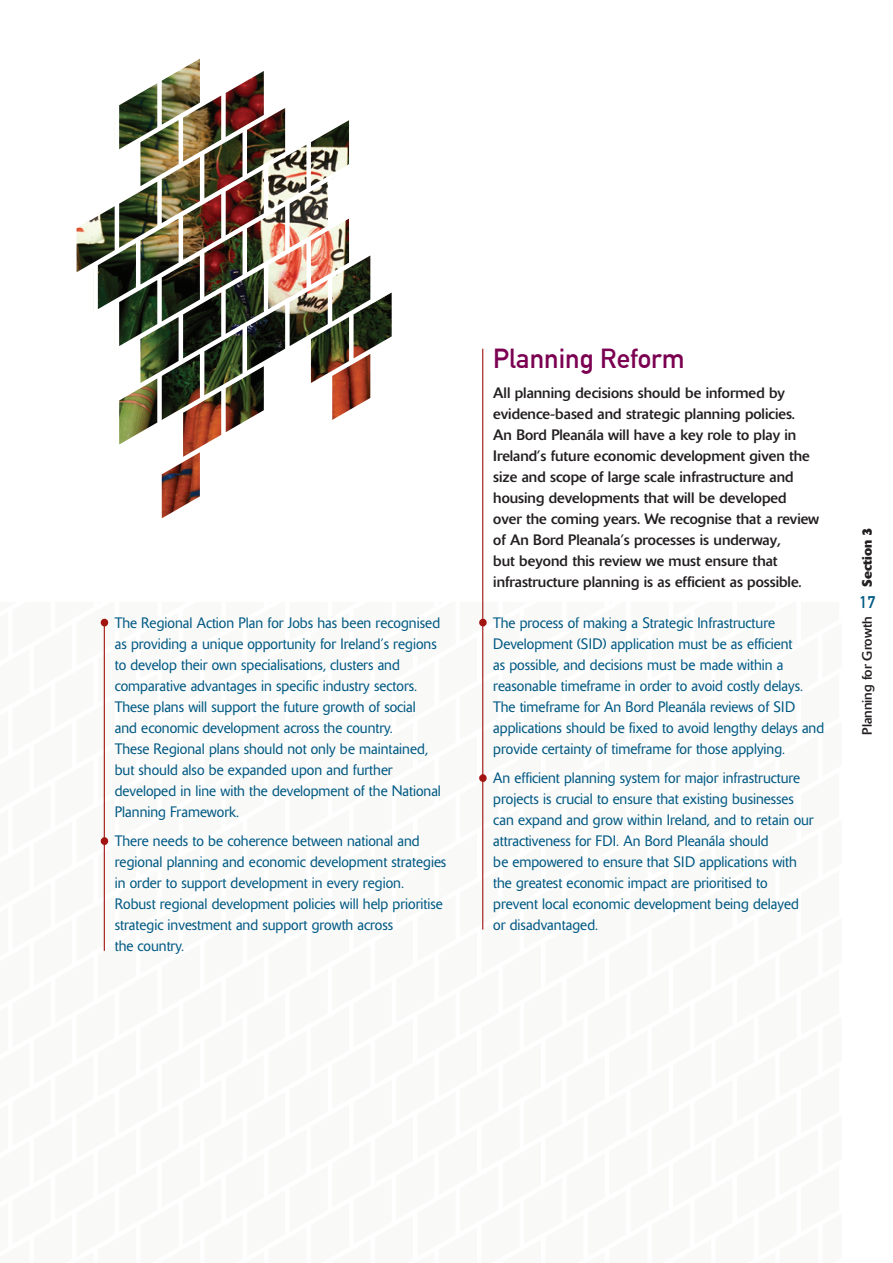
<style>
.page{position:relative;width:893px;height:1263px;background:#fff}
.page>*{position:absolute;margin:0;border:0;box-sizing:border-box;transform-origin:0 0}
.t1{font:700 27px "DIN Alternate";color:#7b0051}
.t2{font:700 16.5px "DIN Alternate";color:#005983}
.t3{font:300 15px/21px "Delta";color:#005983;scale:.96 1}
.t4{font:15px/21px "Delta";color:#231f20}
.t5{font:13.5px "Delta";color:#231f20}
.t6{font:700 13.5px "Delta";color:#231f20}
.s1{font-weight:700;color:#a1140f}
</style>
<div class="page">
<svg style="left:76px;top:58px;width:411px;height:893px"></svg>
<div style="left:479px;top:619px;width:8px;height:7px;border:3px solid #a1140f;border-radius:50%"></div>
<div style="left:479px;top:774px;width:8px;height:8px;border:3px solid #a1140f;border-radius:50%"></div>
<div style="left:101px;top:619px;width:7px;height:7px;border:3px solid #a1140f;border-radius:50%"></div>
<div style="left:101px;top:837px;width:7px;height:8px;border:3px solid #a1140f;border-radius:50%"></div>
<hr style="left:104px;top:624px;width:1px;height:327px;background:#a1140f">
<hr style="left:482px;top:349px;width:1px;height:580px;background:#a1140f">
<p class="t3" style="left:115px;top:612px;width:341px;text-indent:-13px"><span class="s1">•</span> The Regional Action Plan for Jobs has been recognised as providing a unique opportunity for Ireland’s regions to develop their own specialisations, clusters and comparative advantages in specific industry sectors.<br>These plans will support the future growth of social and economic development across the country.<br>These Regional plans should not only be maintained, but should also be expanded upon and further developed in line with the development of the National Planning Framework.</p>
<p class="t3" style="left:115px;top:831px;width:347px;text-indent:-13px"><span class="s1">•</span> There needs to be coherence between national and regional planning and economic development strategies in order to support development in every region.<br>Robust regional development policies will help prioritise strategic investment and support growth across<br>the country.</p>
<h1 class="t1" style="left:493px;top:338px;width:193px">Planning Reform</h1>
<p class="t4" style="left:493px;top:382px;width:327px">All planning decisions should be informed by evidence-based and strategic planning policies.<br>An Bord Pleanála will have a key role to play in Ireland’s future economic development given the size and scope of large scale infrastructure and housing developments that will be developed<br>over the coming years. We recognise that a review of An Bord Pleanala’s processes is underway,<br>but beyond this review we must ensure that infrastructure planning is as efficient as possible.</p>
<p class="t3" style="left:493px;top:612px;width:346px;text-indent:-13px"><span class="s1">•</span> The process of making a Strategic Infrastructure Development (SID) application must be as efficient<br>as possible, and decisions must be made within a reasonable timeframe in order to avoid costly delays.<br>The timeframe for An Bord Pleanála reviews of SID applications should be fixed to avoid lengthy delays and provide certainty of timeframe for those applying.</p>
<p class="t3" style="left:493px;top:768px;width:335px;text-indent:-13px"><span class="s1">•</span> An efficient planning system for major infrastructure projects is crucial to ensure that existing businesses can expand and grow within Ireland, and to retain our attractiveness for FDI. An Bord Pleanála should<br>be empowered to ensure that SID applications with the greatest economic impact are prioritised to prevent local economic development being delayed or disadvantaged.</p>
<p class="t6" style="left:859px;top:587px;width:61px;rotate:-90deg">Section 3</p>
<p class="t5" style="left:859px;top:735px;width:120px;rotate:-90deg">Planning for Growth</p>
<p class="t2" style="left:859px;top:590px;width:17px">17</p>
</div>
